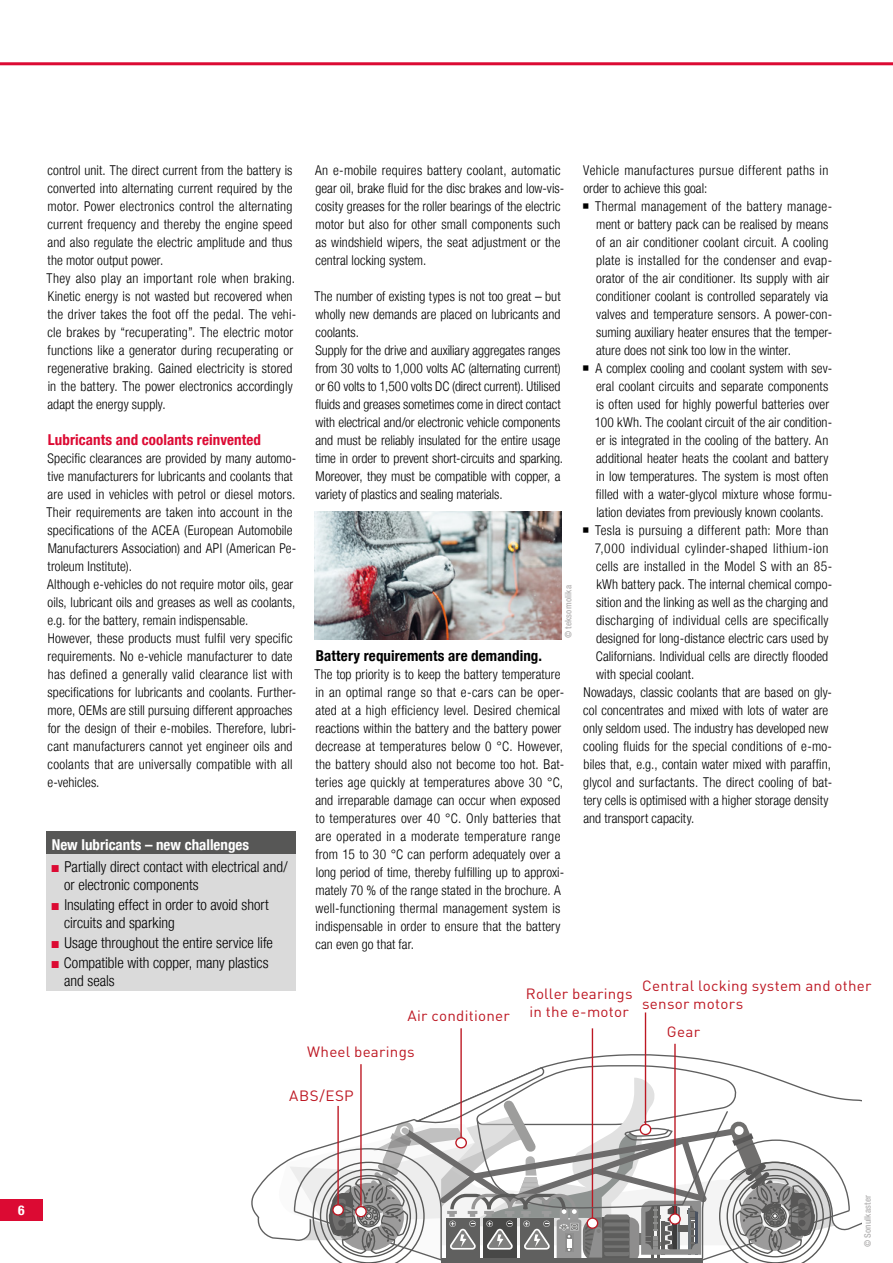
<style>
.page{position:relative;width:893px;height:1263px;background:#fff}
.page>*{position:absolute;margin:0;border:0;box-sizing:border-box;transform-origin:0 0}
.t1{font:300 condensed 15px/18px "Helvetica Neue LT";color:#000}
.t2{font:700 condensed 15px "Helvetica Neue LT";letter-spacing:.01em;color:#000}
.t3{font:700 condensed 15px "Helvetica Neue LT";letter-spacing:.005em;color:#dc0a33}
.t4{font:700 condensed 15px "Helvetica Neue LT";color:#fff}
.t5{font:14.7px/17.7px "DIN Pro";letter-spacing:.02em;color:#bd1823}
.t6{font:300 condensed 13.5px/18px "Helvetica Neue LT";letter-spacing:.01em;color:#000}
.t7{font:300 condensed 13.5px "Helvetica Neue LT";letter-spacing:.035em;color:#000}
.t8{font:700 condensed 13.5px "Helvetica Neue LT";color:#fff}
.t9{font:500 condensed 9px "Helvetica Neue";letter-spacing:.02em;color:#b3b2b2}
.s1{font-family:"Arial Narrow";font-weight:400;font-stretch:normal;color:#dc0a33}
</style>
<div class="page">
<div style="left:0;top:1199px;width:43px;height:21px;background:#dc0a33"></div>
<hr style="left:0;top:62px;width:893px;height:3px;background:#dc0a33">
<svg style="left:251px;top:1049px;width:611px;height:190px"></svg>
<hr style="left:592px;top:1028px;width:1px;height:195px;background:#bd1823">
<hr style="left:674px;top:1044px;width:2px;height:175px;background:#bd1823">
<hr style="left:460px;top:1028px;width:2px;height:115px;background:#bd1823">
<hr style="left:645px;top:1012px;width:1px;height:118px;background:#bd1823">
<svg style="left:276px;top:1064px;width:575px;height:199px"></svg>
<div style="left:46px;top:831px;width:250px;height:23px;background:#575756"></div>
<div style="left:46px;top:854px;width:250px;height:136px;background:#dadada"></div>
<img style="left:315px;top:512px;width:246px;height:127px">
<p class="t6" style="left:47px;top:161px;width:251px">control unit. The direct current from the battery is converted into alternating current required by the motor. Power electronics control the alternating current frequency and thereby the engine speed and also regulate the electric amplitude and thus the motor output power.<br>They also play an important role when braking.<br>Kinetic energy is not wasted but recovered when the driver takes the foot off the pedal. The vehi&shy;cle brakes by “recuperating”. The electric motor functions like a generator during recuperating or regenerative braking. Gained electricity is stored in the battery. The power electronics accordingly adapt the energy supply.</p>
<p class="t3" style="left:48px;top:431px;width:215px">Lubricants and coolants reinvented</p>
<p class="t6" style="left:47px;top:449px;width:251px">Specific clearances are provided by many automo&shy;tive manufacturers for lubricants and coolants that are used in vehicles with petrol or diesel motors.<br>Their requirements are taken into account in the specifications of the ACEA (European Automobile Manufacturers Association) and API (American Pe&shy;troleum Institute).<br>Although e-vehicles do not require motor oils, gear oils, lubricant oils and greases as well as coolants, e.g. for the battery, remain indispensable.<br>However, these products must fulfil very specific requirements. No e-vehicle manufacturer to date has defined a generally valid clearance list with specifications for lubricants and coolants. Further&shy;more, OEMs are still pursuing different approaches for the design of their e-mobiles. Therefore, lubri&shy;cant manufacturers cannot yet engineer oils and coolants that are universally compatible with all e-vehicles.</p>
<p class="t4" style="left:52px;top:835px;width:199px">New lubricants – new challenges</p>
<p class="t1" style="left:64px;top:857px;width:225px;text-indent:-13px"><span class="s1">■</span> Partially direct contact with electrical and/ or electronic components</p>
<p class="t1" style="left:64px;top:895px;width:206px;text-indent:-13px"><span class="s1">■</span> Insulating effect in order to avoid short circuits and sparking</p>
<p class="t1" style="left:52px;top:933px;width:223px"><span class="s1">■</span> Usage throughout the entire service life</p>
<p class="t1" style="left:64px;top:954px;width:206px;text-indent:-13px"><span class="s1">■</span> Compatible with copper, many plastics and seals</p>
<p class="t6" style="left:315px;top:161px;width:251px">An e-mobile requires battery coolant, automatic gear oil, brake fluid for the disc brakes and low-vis&shy;cosity greases for the roller bearings of the electric motor but also for other small components such as windshield wipers, the seat adjustment or the central locking system.</p>
<p class="t6" style="left:314px;top:287px;width:250px">The number of existing types is not too great – but wholly new demands are placed on lubricants and coolants.<br>Supply for the drive and auxiliary aggregates ranges from 30 volts to 1,000 volts AC (alternating current) or 60 volts to 1,500 volts DC (direct current). Utilised fluids and greases sometimes come in direct contact with electrical and/or electronic vehicle components and must be reliably insulated for the entire usage time in order to prevent short-circuits and sparking.<br>Moreover, they must be compatible with copper, a variety of plastics and sealing materials.</p>
<p class="t9" style="left:563px;top:638px;width:55px;rotate:-90deg">© teksomolika</p>
<p class="t2" style="left:316px;top:647px;width:228px">Battery requirements are demanding.</p>
<p class="t6" style="left:314px;top:665px;width:251px">The top priority is to keep the battery temperature in an optimal range so that e-cars can be oper&shy;ated at a high efficiency level. Desired chemical reactions within the battery and the battery power decrease at temperatures below 0 °C. However, the battery should also not become too hot. Bat&shy;teries age quickly at temperatures above 30 °C, and irreparable damage can occur when exposed to temperatures over 40 °C. Only batteries that are operated in a moderate temperature range from 15 to 30 °C can perform adequately over a long period of time, thereby fulfilling up to approxi&shy;mately 70 % of the range stated in the brochure. A well-functioning thermal management system is indispensable in order to ensure that the battery can even go that far.</p>
<p class="t6" style="left:583px;top:161px;width:247px">Vehicle manufactures pursue different paths in order to achieve this goal:</p>
<p class="t6" style="left:595px;top:197px;width:239px">Thermal management of the battery manage-</p>
<p class="t6" style="left:596px;top:215px;width:234px">ment or battery pack can be realised by means</p>
<p class="t6" style="left:596px;top:233px;width:234px">of an air conditioner coolant circuit. A cooling</p>
<p class="t6" style="left:596px;top:251px;width:237px">plate is installed for the condenser and evap-</p>
<p class="t6" style="left:596px;top:269px;width:235px">orator of the air conditioner. Its supply with air</p>
<p class="t6" style="left:596px;top:287px;width:234px">conditioner coolant is controlled separately via</p>
<p class="t6" style="left:596px;top:305px;width:237px">valves and temperature sensors. A power-con-</p>
<p class="t6" style="left:596px;top:323px;width:238px">suming auxiliary heater ensures that the temper-</p>
<p class="t6" style="left:596px;top:341px;width:196px">ature does not sink too low in the winter.</p>
<p class="t6" style="left:596px;top:359px;width:238px">A complex cooling and coolant system with sev-</p>
<p class="t6" style="left:596px;top:377px;width:234px">eral coolant circuits and separate components</p>
<p class="t6" style="left:596px;top:395px;width:234px">is often used for highly powerful batteries over</p>
<p class="t6" style="left:595px;top:413px;width:239px">100 kWh. The coolant circuit of the air condition-</p>
<p class="t6" style="left:596px;top:431px;width:234px">er is integrated in the cooling of the battery. An</p>
<p class="t6" style="left:596px;top:449px;width:234px">additional heater heats the coolant and battery</p>
<p class="t6" style="left:596px;top:467px;width:234px">in low temperatures. The system is most often</p>
<p class="t6" style="left:596px;top:485px;width:238px">filled with a water-glycol mixture whose formu-</p>
<p class="t6" style="left:596px;top:503px;width:229px">lation deviates from previously known coolants.</p>
<p class="t6" style="left:595px;top:521px;width:235px">Tesla is pursuing a different path: More than</p>
<p class="t7" style="left:595px;top:540px;width:235px">7,000 individual cylinder-shaped lithium-ion</p>
<p class="t6" style="left:596px;top:557px;width:238px">cells are installed in the Model S with an 85-</p>
<p class="t6" style="left:596px;top:575px;width:237px">kWh battery pack. The internal chemical compo-</p>
<p class="t6" style="left:596px;top:593px;width:234px">sition and the linking as well as the charging and</p>
<p class="t6" style="left:596px;top:611px;width:234px">discharging of individual cells are specifically</p>
<p class="t6" style="left:596px;top:629px;width:234px">designed for long-distance electric cars used by</p>
<p class="t6" style="left:596px;top:647px;width:234px">Californians. Individual cells are directly flooded</p>
<p class="t6" style="left:596px;top:665px;width:100px">with special coolant.</p>
<p class="t6" style="left:584px;top:683px;width:250px">Nowadays, classic coolants that are based on gly-</p>
<p class="t6" style="left:583px;top:701px;width:246px">col concentrates and mixed with lots of water are</p>
<p class="t6" style="left:583px;top:719px;width:247px">only seldom used. The industry has developed new</p>
<p class="t6" style="left:583px;top:737px;width:250px">cooling fluids for the special conditions of e-mo-</p>
<p class="t6" style="left:584px;top:755px;width:249px">biles that, e.g., contain water mixed with paraffin,</p>
<p class="t6" style="left:583px;top:773px;width:250px">glycol and surfactants. The direct cooling of bat-</p>
<p class="t6" style="left:583px;top:791px;width:247px">tery cells is optimised with a higher storage density</p>
<p class="t6" style="left:583px;top:809px;width:113px">and transport capacity.</p>
<p class="t5" style="left:407px;top:1006px;width:104px">Air conditioner</p>
<p class="t5" style="left:307px;top:1042px;width:109px">Wheel bearings</p>
<p class="t5" style="left:526px;top:985px;width:108px">Roller bearings in the e-motor</p>
<p class="t5" style="left:642px;top:977px;width:231px">Central locking system and other sensor motors</p>
<p class="t5" style="left:667px;top:1022px;width:35px">Gear</p>
<p class="t5" style="left:289px;top:1087px;width:66px">ABS/ESP</p>
<p class="t8" style="left:18px;top:1202px;width:8px">6</p>
<p class="t9" style="left:862px;top:1247px;width:54px;rotate:-90deg">© Sonulkaster</p>
</div>
